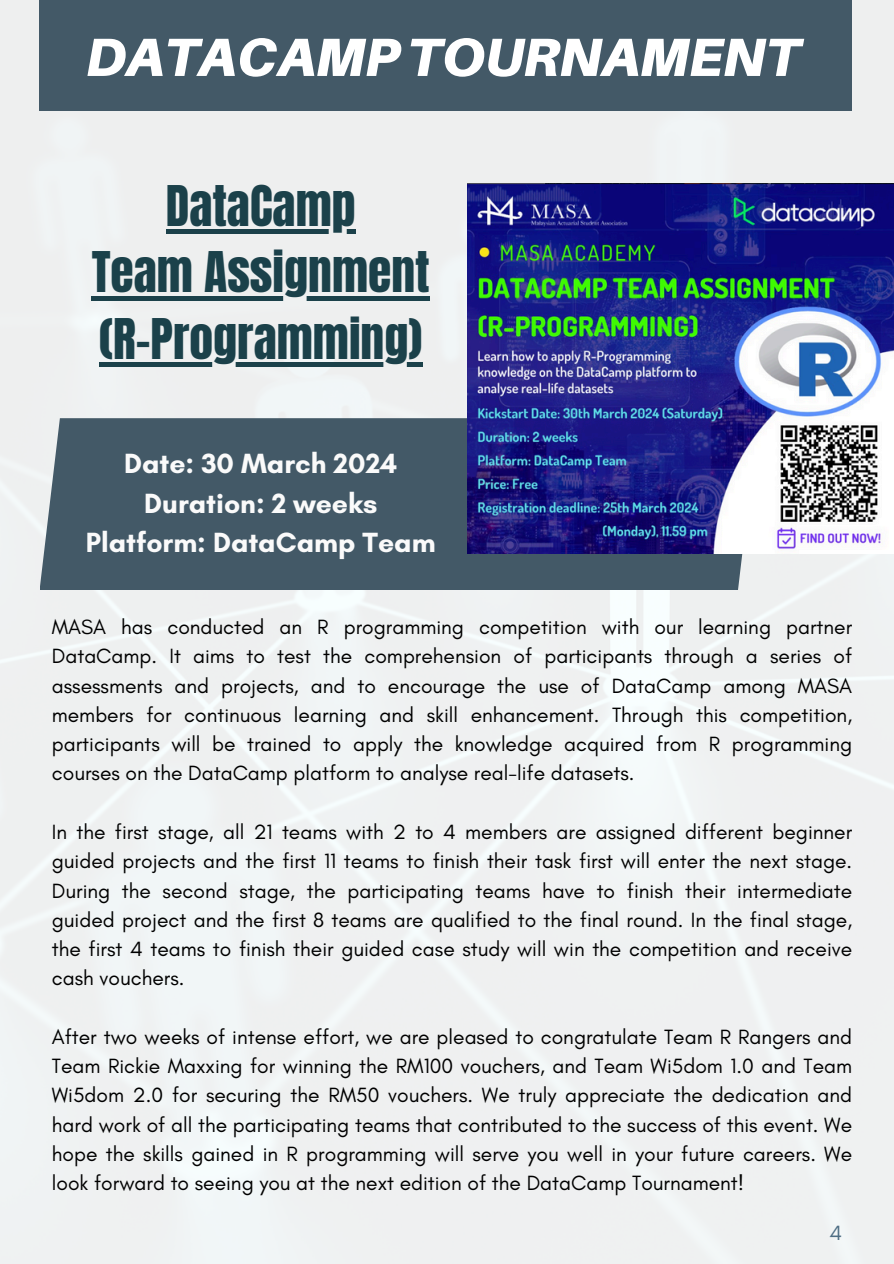
<style>
.page{position:relative;width:894px;height:1264px;background:#fff}
.page>*{position:absolute;margin:0;border:0;box-sizing:border-box;transform-origin:0 0}
.t1{font:italic 900 53.85px "Aileron";color:#fff}
.t2{font:47.7px "Anton";color:#1b414a}
.t3{font:700 28.35px/39.3px "Glacial Indifference";color:#fafafa;text-align:center}
.t4{font:21px/29.2px "Glacial Indifference";color:#000;text-align:justify}
.t5{font:21px "Glacial Indifference";color:#4e6e84}
</style>
<div class="page">
<div style="left:0;top:0;width:893px;height:1263px;background:#eff0f1"></div>
<div style="left:40px;top:418px;width:718px;height:172px;background:#435967"></div>
<div style="left:40px;top:0;width:811px;height:111px;background:#435967"></div>
<img style="left:467px;top:183px;width:426px;height:370px">
<div style="left:166px;top:229px;width:189px;height:5px;background:#1b414a"></div>
<hr style="left:92px;top:296px;width:337px;height:4px;background:#1b414a">
<div style="left:99px;top:362px;width:323px;height:5px;background:#1b414a"></div>
<p class="t1" style="left:86px;top:24px;width:714px">DATACAMPTOURNAMENT</p>
<h2 class="t2" style="left:166px;top:172px;width:191px">DataCamp</h2>
<p class="t2" style="left:92px;top:238px;width:339px">Team Assignment</p>
<h3 class="t2" style="left:99px;top:304px;width:324px">(R-Programming)</h3>
<h1 class="t3" style="left:86px;top:443px;width:351px">Date: 30 March 2024<br>Duration: 2 weeks<br>Platform: DataCamp Team</h1>
<p class="t4" style="left:52px;top:612px;width:801px">MASA has conducted an R programming competition with our learning partner DataCamp. It aims to test the comprehension of participants through a series of assessments and projects, and to encourage the use of DataCamp among MASA members for continuous learning and skill enhancement. Through this competition, participants will be trained to apply the knowledge acquired from R programming courses on the DataCamp platform to analyse real-life datasets.</p>
<p class="t4" style="left:52px;top:817px;width:801px">In the first stage, all 21 teams with 2 to 4 members are assigned different beginner guided projects and the first 11 teams to finish their task first will enter the next stage.<br>During the second stage, the participating teams have to finish their intermediate guided project and the first 8 teams are qualified to the final round. In the final stage, the first 4 teams to finish their guided case study will win the competition and receive cash vouchers.</p>
<p class="t4" style="left:52px;top:1021px;width:801px">After two weeks of intense effort, we are pleased to congratulate Team R Rangers and Team Rickie Maxxing for winning the RM100 vouchers, and Team Wi5dom 1.0 and Team Wi5dom 2.0 for securing the RM50 vouchers. We truly appreciate the dedication and hard work of all the participating teams that contributed to the success of this event. We hope the skills gained in R programming will serve you well in your future careers. We look forward to seeing you at the next edition of the DataCamp Tournament!</p>
<p class="t5" style="left:829px;top:1219px;width:14px">4</p>
</div>
